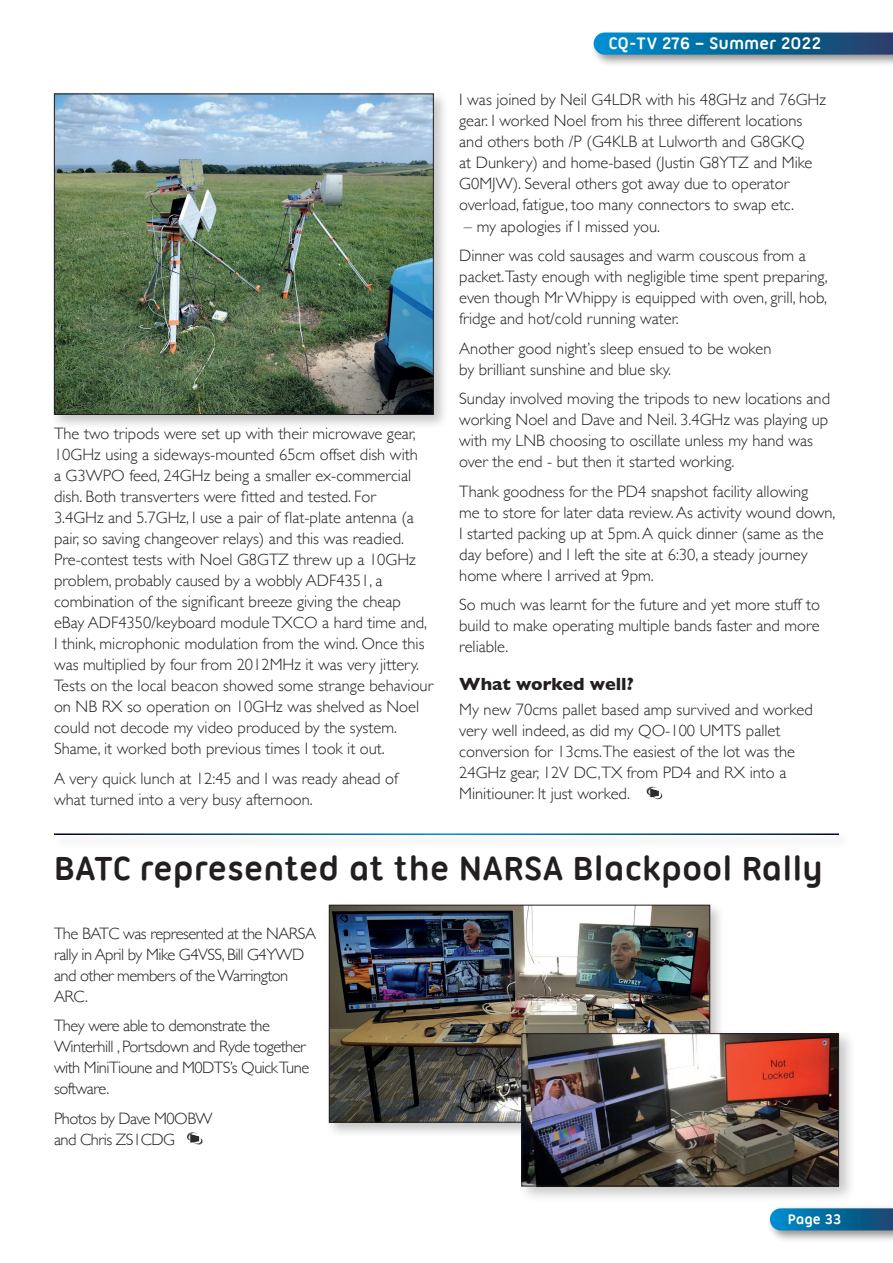
<style>
.page{position:relative;width:893px;height:1263px;background:#fff}
.page>*{position:absolute;margin:0;border:0;box-sizing:border-box;transform-origin:0 0}
.t1{font:700 36px "Ubuntu Titling";color:#231f20}
.t2{font:700 18px "Ubuntu Titling";color:#fff}
.t3{font:700 18px "Gill Sans";color:#231f20}
.t4{font:300 16.5px/21px "Gill Sans";color:#231f20}
.t5{font:300 16.5px/21px "Gill Sans";letter-spacing:-.03em;color:#231f20}
.t6{font:700 15px "Ubuntu Titling";color:#fff}
</style>
<div class="page">
<div style="left:767px;top:1204px;width:126px;height:39px;background:#231f20;opacity:.5"></div>
<svg style="left:770px;top:1208px;width:123px;height:22px;background:#0d6d9f"></svg>
<div style="left:590px;top:29px;width:303px;height:38px;background:#231f20;opacity:.5"></div>
<svg style="left:594px;top:33px;width:299px;height:22px;background:#0d679a"></svg>
<img style="left:646px;top:787px;width:16px;height:12px">
<div style="left:51px;top:91px;width:398px;height:339px;background:#231f20;opacity:.25"></div>
<img style="left:56px;top:96px;width:376px;height:317px">
<div style="left:54px;top:94px;width:380px;height:321px;border:1px solid #231f20"></div>
<div style="left:52px;top:830px;width:801px;height:20px;background:#fafafa"></div>
<hr style="left:54px;top:833px;width:785px;height:2px;background:#fff">
<img style="left:187px;top:1132px;width:16px;height:13px">
<div style="left:326px;top:902px;width:399px;height:236px;background:#231f20;opacity:.25"></div>
<img style="left:331px;top:907px;width:377px;height:213px">
<div style="left:329px;top:905px;width:381px;height:217px;border:1px solid #231f20"></div>
<div style="left:517px;top:1029px;width:339px;height:174px;background:#231f20;opacity:.25"></div>
<img style="left:523px;top:1035px;width:314px;height:149px">
<div style="left:521px;top:1033px;width:318px;height:153px;border:1px solid #231f20"></div>
<p class="t4" style="left:54px;top:422px;width:381px">The two tripods were set up with their microwave gear, 10GHz using a sideways-mounted 65cm offset dish with<br>a G3WPO feed, 24GHz being a smaller ex-commercial dish. Both transverters were fitted and tested. For<br>3.4GHz and 5.7GHz, I use a pair of flat-plate antenna (a pair, so saving changeover relays) and this was readied.<br>Pre-contest tests with Noel G8GTZ threw up a 10GHz problem, probably caused by a wobbly ADF4351, a combination of the significant breeze giving the cheap eBay ADF4350/keyboard module TXCO a hard time and, I think, microphonic modulation from the wind. Once this was multiplied by four from 2012MHz it was very jittery.<br>Tests on the local beacon showed some strange behaviour on NB RX so operation on 10GHz was shelved as Noel could not decode my video produced by the system.<br>Shame, it worked both previous times I took it out.</p>
<p class="t4" style="left:54px;top:767px;width:346px">A very quick lunch at 12:45 and I was ready ahead of what turned into a very busy afternoon.</p>
<p class="t2" style="left:608px;top:33px;width:214px">CQ-TV 276 – Summer 2022</p>
<p class="t4" style="left:459px;top:89px;width:368px">I was joined by Neil G4LDR with his 48GHz and 76GHz gear. I worked Noel from his three different locations and others both /P (G4KLB at Lulworth and G8GKQ<br>at Dunkery) and home-based (Justin G8YTZ and Mike G0MJW). Several others got away due to operator overload, fatigue, too many connectors to swap etc.</p>
<p class="t4" style="left:459px;top:211px;width:348px;line-height:29.5px">– my apologies if I missed you.<br>Dinner was cold sausages and warm couscous from a</p>
<p class="t4" style="left:459px;top:265px;width:370px;text-align:justify">packet.Tasty enough with negligible time spent preparing, even though Mr Whippy is equipped with oven, grill, hob, fridge and hot/cold running water.</p>
<p class="t4" style="left:459px;top:337px;width:314px">Another good night’s sleep ensued to be woken by brilliant sunshine and blue sky.</p>
<p class="t4" style="left:459px;top:387px;width:372px">Sunday involved moving the tripods to new locations and working Noel and Dave and Neil. 3.4GHz was playing up with my LNB choosing to oscillate unless my hand was over the end - but then it started working.</p>
<p class="t4" style="left:459px;top:480px;width:378px">Thank goodness for the PD4 snapshot facility allowing<br>me to store for later data review. As activity wound down, I started packing up at 5pm. A quick dinner (same as the day before) and I left the site at 6:30, a steady journey home where I arrived at 9pm.</p>
<p class="t4" style="left:459px;top:593px;width:362px;text-align:justify">So much was learnt for the future and yet more stuff to build to make operating multiple bands faster and more reliable.</p>
<p class="t3" style="left:459px;top:670px;width:176px">What worked well?</p>
<p class="t4" style="left:459px;top:698px;width:355px">My new 70cms pallet based amp survived and worked very well indeed, as did my QO-100 UMTS pallet conversion for 13cms.The easiest of the lot was the 24GHz gear, 12V DC,TX from PD4 and RX into a Minitiouner. It just worked.</p>
<h1 class="t1" style="left:54px;top:847px;width:770px">BATC represented at the NARSA Blackpool Rally</h1>
<p class="t5" style="left:54px;top:922px;width:264px">The BATC was represented at the NARSA rally in April by Mike G4VSS, Bill G4YWD and other members of the Warrington<br>ARC.</p>
<p class="t5" style="left:54px;top:1014px;width:257px">They were able to demonstrate the<br>Winterhill , Portsdown and Ryde together with MiniTioune and M0DTS’s Quick Tune software.</p>
<p class="t5" style="left:54px;top:1107px;width:160px">Photos by Dave M0OBW and Chris ZS1CDG</p>
<p class="t6" style="left:788px;top:1211px;width:55px">Page 33</p>
</div>
